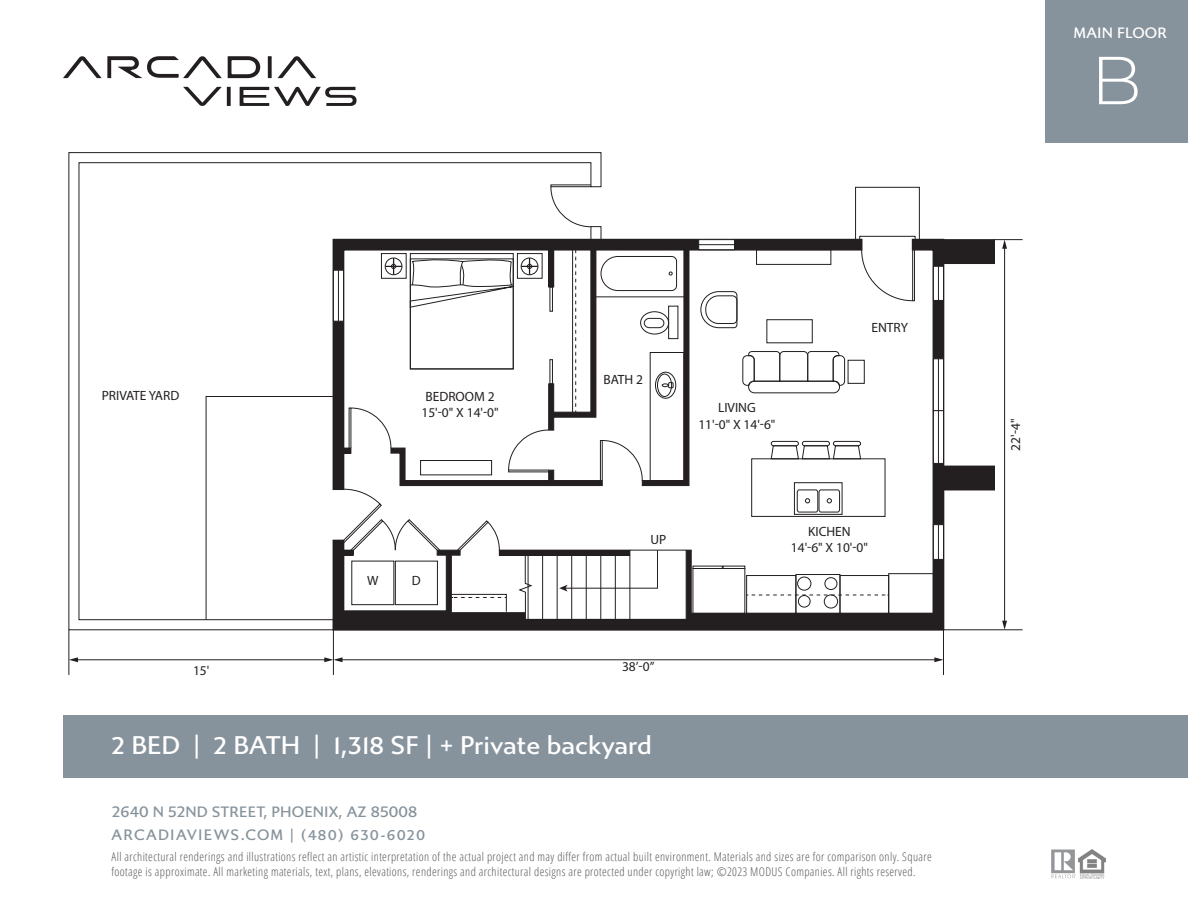
<style>
.page{position:relative;width:1188px;height:918px;background:#fff}
.page>*{position:absolute;margin:0;border:0;box-sizing:border-box;transform-origin:0 0}
.t1{font:300 67.65px "Montserrat";color:#fff}
.t2{font:500 25.5px "Gibbs";color:#fff}
.t3{font:500 15px/22.5px "Gibbs";letter-spacing:.01em;color:#87939c}
.t4{font:500 15px "Gibbs";letter-spacing:.01em;color:#fff}
.t5{font:13.5px/16.2px "Futura BT";color:#231f20;text-align:center}
.t6{font:300 12px/15px "Open Sans Condensed";letter-spacing:.03em;color:#57585a}
</style>
<div class="page">
<div style="left:63px;top:715px;width:1125px;height:63px;background:#87939c"></div>
<div style="left:943px;top:240px;width:52px;height:24px;background:#231f20"></div>
<div style="left:943px;top:239px;width:52px;height:25px;border:1px solid #231f20"></div>
<div style="left:943px;top:466px;width:52px;height:24px;background:#231f20"></div>
<div style="left:859px;top:236px;width:57px;height:4px;border:1px solid #231f20"></div>
<div style="left:855px;top:187px;width:65px;height:53px;border:1px solid #231f20"></div>
<svg style="left:68px;top:152px;width:534px;height:479px"></svg>
<svg style="left:550px;top:184px;width:42px;height:44px"></svg>
<hr style="left:76px;top:659px;width:250px;height:1px;background:#231f20">
<svg style="left:69px;top:657px;width:9px;height:5px"></svg>
<hr style="left:341px;top:659px;width:595px;height:1px;background:#231f20">
<svg style="left:324px;top:657px;width:19px;height:5px"></svg>
<svg style="left:934px;top:657px;width:9px;height:5px"></svg>
<hr style="left:1004px;top:247px;width:1px;height:375px;background:#231f20">
<svg style="left:1002px;top:621px;width:5px;height:8px"></svg>
<svg style="left:205px;top:239px;width:739px;height:382px"></svg>
<div style="left:420px;top:460px;width:72px;height:15px;border:1px solid #231f20"></div>
<hr style="left:943px;top:630px;width:1px;height:45px;background:#231f20">
<hr style="left:333px;top:630px;width:1px;height:45px;background:#231f20">
<hr style="left:68px;top:630px;width:1px;height:45px;background:#231f20">
<hr style="left:943px;top:629px;width:80px;height:1px;background:#231f20">
<svg style="left:995px;top:239px;width:28px;height:10px"></svg>
<div style="left:1046px;top:0;width:142px;height:142px;background:#87939c"></div>
<svg style="left:228px;top:56px;width:32px;height:22px"></svg>
<svg style="left:107px;top:56px;width:115px;height:22px"></svg>
<svg style="left:63px;top:56px;width:38px;height:22px"></svg>
<svg style="left:278px;top:56px;width:38px;height:22px"></svg>
<svg style="left:183px;top:87px;width:39px;height:19px"></svg>
<svg style="left:227px;top:87px;width:4px;height:19px"></svg>
<svg style="left:268px;top:56px;width:4px;height:22px"></svg>
<svg style="left:240px;top:86px;width:117px;height:20px"></svg>
<svg style="left:1051px;top:850px;width:25px;height:28px"></svg>
<img style="left:1079px;top:850px;width:27px;height:28px">
<p class="t4" style="left:1074px;top:24px;width:95px">MAIN FLOOR</p>
<h1 class="t1" style="left:1091px;top:34px;width:52px">B</h1>
<p class="t5" style="left:102px;top:388px;width:79px">PRIVATE YARD</p>
<p class="t5" style="left:422px;top:388px;width:79px;text-align:left">BEDROOM 2<br>15'-0" X 14'-0"</p>
<p class="t5" style="left:603px;top:371px;width:41px">BATH 2</p>
<p class="t5" style="left:698px;top:400px;width:79px">LIVING<br>11'-0" X 14'-6"</p>
<p class="t5" style="left:871px;top:319px;width:38px">ENTRY</p>
<p class="t5" style="left:193px;top:662px;width:18px">15'</p>
<p class="t5" style="left:367px;top:572px;width:13px">W</p>
<p class="t5" style="left:412px;top:572px;width:10px">D</p>
<p class="t5" style="left:650px;top:532px;width:17px">UP</p>
<p class="t5" style="left:622px;top:658px;width:34px">38’-0”</p>
<h2 class="t2" style="left:112px;top:730px;width:542px">2 BED | 2 BATH | 1,318 SF | + Private backyard</h2>
<p class="t5" style="left:791px;top:523px;width:79px">KICHEN<br>14'-6" X 10'-0"</p>
<p class="t3" style="left:112px;top:801px;width:315px">2640 N 52ND STREET, PHOENIX, AZ 85008<br>ARCADIAVIEWS.COM | (480) 630-6020</p>
<p class="t6" style="left:112px;top:849px;width:822px">All architectural renderings and illustrations reflect an artistic interpretation of the actual project and may differ from actual built environment. Materials and sizes are for comparison only. Square footage is approximate. All marketing materials, text, plans, elevations, renderings and architectural designs are protected under copyright law; ©2023 MODUS Companies. All rights reserved.</p>
<p class="t5" style="left:1007px;top:451px;width:33px;rotate:-90deg">22'-4"</p>
</div>
